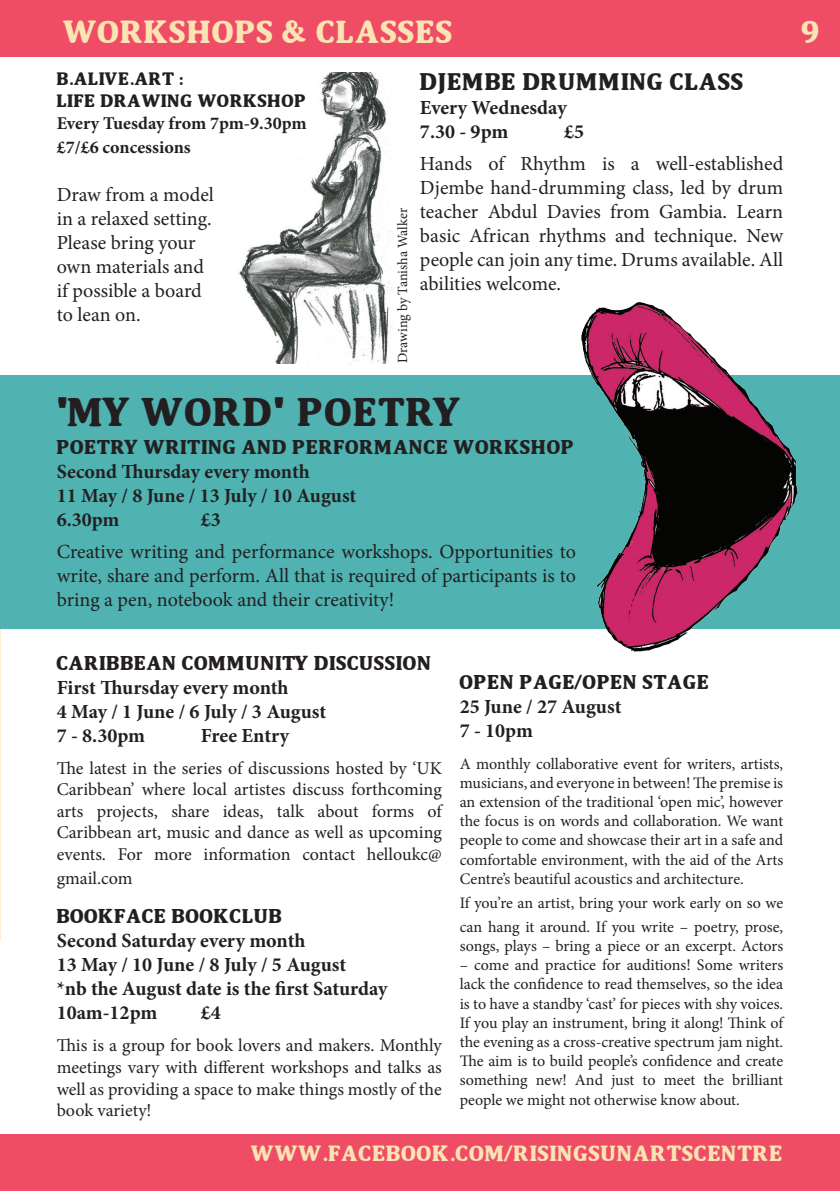
<style>
.page{position:relative;width:840px;height:1191px;background:#fff}
.page>*{position:absolute;margin:0;border:0;box-sizing:border-box;transform-origin:0 0}
.t1{font:40px "Wear";color:#231f20}
.t2{font:32px "Wear";color:#fbe4b4}
.t3{font:24px "Wear";color:#231f20}
.t4{font:22px "Wear";color:#fbe4b4}
.t5{font:20px/24px "Minion Pro";color:#231f20;text-align:justify}
.t6{font:700 20px/24px "Minion Pro";color:#231f20}
.t7{font:20px "Wear";color:#231f20}
.t8{font:18px/21.6px "Minion Pro";color:#231f20;text-align:justify}
.t9{font:700 18px/24px "Minion Pro";color:#231f20}
.t10{font:18px/21.6px "Wear";color:#231f20}
.t11{font:16px/19.2px "Minion Pro";letter-spacing:-.005em;color:#231f20;text-align:justify}
.t12{font:14px "Minion Pro";letter-spacing:-.005em;color:#231f20}
.s1{font-family:"Arial";font-weight:900}
</style>
<div class="page">
<div style="left:0;top:0;width:839px;height:57px;background:#ef4d65"></div>
<div style="left:0;top:1134px;width:839px;height:57px;background:#ef4d65"></div>
<img style="left:238px;top:72px;width:155px;height:291px">
<div style="left:0;top:375px;width:839px;height:253px;background:#50b2b1"></div>
<img style="left:541px;top:302px;width:287px;height:350px">
<h2 class="t2" style="left:63px;top:18px;width:392px">WORKSHOPS &amp; CLASSES</h2>
<p class="t10" style="left:57px;top:69px;width:251px">B.ALIVE.ART :<br>LIFE DRAWING WORKSHOP</p>
<p class="t9" style="left:57px;top:111px;width:251px">Every Tuesday from 7pm-9.30pm £7/£6 concessions</p>
<p class="t5" style="left:57px;top:182px;width:158px;text-align:left">Draw from a model in a relaxed setting.<br>Please bring your own materials and if possible a board to lean on.</p>
<p class="t12" style="left:393px;top:363px;width:157px;rotate:-90deg">Drawing by Tanisha Walker</p>
<h3 class="t3" style="left:420px;top:71px;width:325px">DJEMBE DRUMMING CLASS</h3>
<p class="t6" style="left:420px;top:95px;width:148px">Every Wednesday<br>7.30 - 9pm</p>
<p class="t6" style="left:564px;top:119px;width:21px">£5</p>
<p class="t5" style="left:420px;top:151px;width:364px">Hands of Rhythm is a well-established Djembe hand-drumming class, led by drum teacher Abdul Davies from Gambia. Learn basic African rhythms and technique. New people can join any time. Drums available. All abilities welcome.</p>
<h1 class="t1" style="left:57px;top:395px;width:407px"><span class="s1">'</span>MY WORD<span class="s1">'</span> POETRY</h1>
<p class="t7" style="left:57px;top:438px;width:519px">POETRY WRITING AND PERFORMANCE WORKSHOP</p>
<p class="t6" style="left:57px;top:459px;width:301px">Second Thursday every month<br>11 May / 8 June / 13 July / 10 August<br>6.30pm</p>
<p class="t6" style="left:201px;top:507px;width:21px">£3</p>
<p class="t5" style="left:57px;top:539px;width:520px">Creative writing and performance workshops. Opportunities to write, share and perform. All that is required of participants is to bring a pen, notebook and their creativity!</p>
<h2 class="t2" style="left:801px;top:18px;width:20px">9</h2>
<p class="t7" style="left:57px;top:654px;width:376px">CARIBBEAN COMMUNITY DISCUSSION</p>
<p class="t6" style="left:57px;top:675px;width:271px">First Thursday every month<br>4 May / 1 June / 6 July / 3 August<br>7 - 8.30pm</p>
<p class="t6" style="left:201px;top:723px;width:90px">Free Entry</p>
<p class="t8" style="left:57px;top:757px;width:386px">The latest in the series of discussions hosted by ‘UK Caribbean’ where local artistes discuss forthcoming arts projects, share ideas, talk about forms of Caribbean art, music and dance as well as upcoming events. For more information contact helloukc@</p>
<p class="t8" style="left:57px;top:867px;width:77px">gmail.com</p>
<p class="t7" style="left:57px;top:908px;width:227px">BOOKFACE BOOKCLUB</p>
<p class="t6" style="left:57px;top:928px;width:332px">Second Saturday every month<br>13 May / 10 June / 8 July / 5 August<br>*nb the August date is the first Saturday<br>10am-12pm</p>
<p class="t6" style="left:201px;top:1000px;width:21px">£4</p>
<p class="t8" style="left:57px;top:1035px;width:386px">This is a group for book lovers and makers. Monthly meetings vary with different workshops and talks as well as providing a space to make things mostly of the book variety!</p>
<p class="t7" style="left:459px;top:673px;width:251px">OPEN PAGE/OPEN STAGE</p>
<p class="t6" style="left:459px;top:694px;width:163px">25 June / 27 August<br>7 - 10pm</p>
<p class="t11" style="left:459px;top:754px;width:325px">A monthly collaborative event for writers, artists, musicians, and everyone in between! The premise is an extension of the traditional ‘open mic’, however the focus is on words and collaboration. We want people to come and showcase their art in a safe and comfortable environment, with the aid of the Arts Centre’s beautiful acoustics and architecture.</p>
<p class="t11" style="left:459px;top:890px;width:325px;line-height:24px">If you’re an artist, bring your work early on so we can hang it around. If you write – poetry, prose,</p>
<p class="t11" style="left:459px;top:936px;width:325px">songs, plays – bring a piece or an excerpt. Actors</p>
<p class="t11" style="left:459px;top:955px;width:325px">– come and practice for auditions! Some writers lack the confidence to read themselves, so the idea is to have a standby ‘cast’ for pieces with shy voices.<br>If you play an instrument, bring it along! Think of the evening as a cross-creative spectrum jam night.<br>The aim is to build people’s confidence and create something new! And just to meet the brilliant people we might not otherwise know about.</p>
<h3 class="t4" style="left:251px;top:1144px;width:533px">WWW.FACEBOOK.COM/RISINGSUNARTSCENTRE</h3>
</div>
